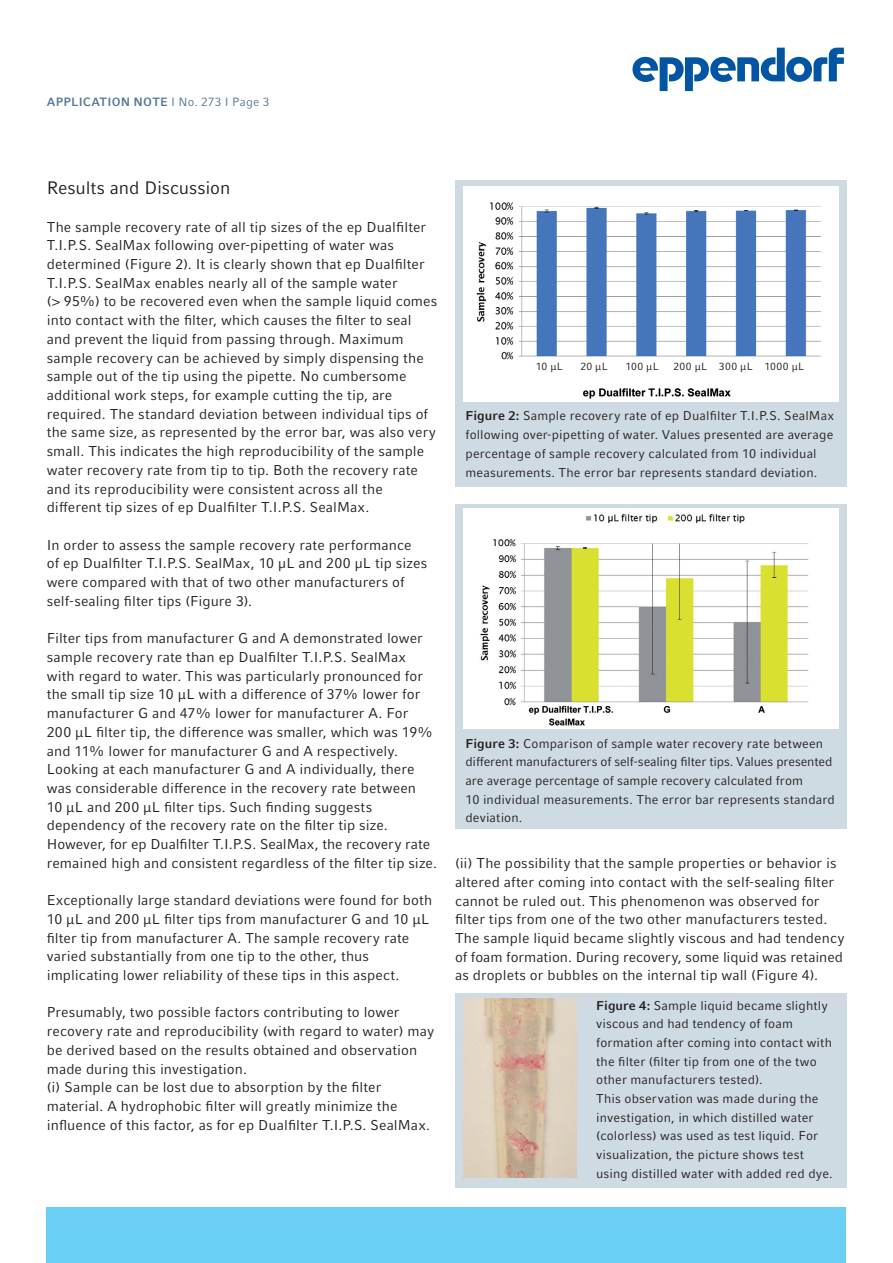
<style>
.page{position:relative;width:893px;height:1263px;background:#fff}
.page>*{position:absolute;margin:0;border:0;box-sizing:border-box;transform-origin:0 0}
.t1{font:18px "Compatil Factfor Eppendorf";letter-spacing:-.005em;color:#231f20}
.t2{font:14.25px/18.8px "Compatil Factfor Eppendorf";letter-spacing:.005em;color:#231f20}
.t3{font:12.75px/18.8px "Compatil Factfor Eppendorf";letter-spacing:.01em;color:#231f20}
.t4{font:700 12px "Compatil Factfor Eppendorf";letter-spacing:.015em;color:#567898}
.t5{font:10.5px "Compatil Factfor Eppendorf";letter-spacing:.04em;color:#231f20}
.s1{font-weight:400}
.s2{font-family:"Compatil Fact LT Com"}
.s3{font-weight:700}
</style>
<div class="page">
<svg style="left:632px;top:48px;width:212px;height:43px"></svg>
<div style="left:47px;top:1208px;width:799px;height:55px;background:#6bcff6"></div>
<div style="left:455px;top:180px;width:391px;height:306px;background:#cfdbe2"></div>
<img style="left:463px;top:186px;width:375px;height:216px">
<div style="left:455px;top:504px;width:391px;height:324px;background:#cfdbe2"></div>
<img style="left:463px;top:508px;width:375px;height:221px">
<div style="left:455px;top:993px;width:391px;height:195px;background:#cfdbe2"></div>
<img style="left:463px;top:999px;width:113px;height:179px">
<p class="t4" style="left:47px;top:95px;width:224px">APPLICATION NOTE <span class="s1">I No. 273 I Page 3</span></p>
<p class="t1" style="left:47px;top:177px;width:185px">Results and Discussion</p>
<p class="t2" style="left:47px;top:217px;width:392px">The sample recovery rate of all tip sizes of the ep Dualfilter T.I.P.S. SealMax following over-pipetting of water was determined (Figure 2). It is clearly shown that ep Dualfilter T.I.P.S. SealMax enables nearly all of the sample water<br>(&gt; 95%) to be recovered even when the sample liquid comes into contact with the filter, which causes the filter to seal and prevent the liquid from passing through. Maximum sample recovery can be achieved by simply dispensing the sample out of the tip using the pipette. No cumbersome additional work steps, for example cutting the tip, are required. The standard deviation between individual tips of the same size, as represented by the error bar, was also very small. This indicates the high reproducibility of the sample water recovery rate from tip to tip. Both the recovery rate and its reproducibility were consistent across all the different tip sizes of ep Dualfilter T.I.P.S. SealMax.</p>
<p class="t2" style="left:47px;top:535px;width:382px">In order to assess the sample recovery rate performance of ep Dualfilter T.I.P.S. SealMax, 10 <span class="s2">μ</span>L and 200 <span class="s2">μ</span>L tip sizes were compared with that of two other manufacturers of self-sealing filter tips (Figure 3).</p>
<p class="t2" style="left:47px;top:629px;width:392px">Filter tips from manufacturer G and A demonstrated lower sample recovery rate than ep Dualfilter T.I.P.S. SealMax with regard to water. This was particularly pronounced for the small tip size 10 µL with a difference of 37% lower for manufacturer G and 47% lower for manufacturer A. For<br>200 µL filter tip, the difference was smaller, which was 19% and 11% lower for manufacturer G and A respectively.<br>Looking at each manufacturer G and A individually, there was considerable difference in the recovery rate between<br>10 µL and 200 µL filter tips. Such finding suggests dependency of the recovery rate on the filter tip size.<br>However, for ep Dualfilter T.I.P.S. SealMax, the recovery rate remained high and consistent regardless of the filter tip size.</p>
<p class="t2" style="left:47px;top:891px;width:387px">Exceptionally large standard deviations were found for both 10 µL and 200 µL filter tips from manufacturer G and 10 µL filter tip from manufacturer A. The sample recovery rate varied substantially from one tip to the other, thus implicating lower reliability of these tips in this aspect.</p>
<p class="t2" style="left:47px;top:1003px;width:389px">Presumably, two possible factors contributing to lower recovery rate and reproducibility (with regard to water) may be derived based on the results obtained and observation made during this investigation.<br>(i) Sample can be lost due to absorption by the filter material. A hydrophobic filter will greatly minimize the influence of this factor, as for ep Dualfilter T.I.P.S. SealMax.</p>
<p class="t5" style="left:536px;top:360px;width:29px">10 μL</p>
<p class="t5" style="left:580px;top:360px;width:29px">20 μL</p>
<p class="t5" style="left:625px;top:360px;width:35px">100 μL</p>
<p class="t5" style="left:673px;top:360px;width:132px">200 μL 300 μL 1000 μL</p>
<p class="t3" style="left:465px;top:407px;width:370px"><span class="s3">Figure 2:</span> Sample recovery rate of ep Dualfilter T.I.P.S. SealMax following over-pipetting of water. Values presented are average percentage of sample recovery calculated from 10 individual measurements. The error bar represents standard deviation.</p>
<p class="t3" style="left:465px;top:734px;width:371px"><span class="s3">Figure 3:</span> Comparison of sample water recovery rate between different manufacturers of self-sealing filter tips. Values presented are average percentage of sample recovery calculated from<br>10 individual measurements. The error bar represents standard deviation.</p>
<p class="t2" style="left:455px;top:854px;width:391px">(ii) The possibility that the sample properties or behavior is altered after coming into contact with the self-sealing filter cannot be ruled out. This phenomenon was observed for filter tips from one of the two other manufacturers tested.<br>The sample liquid became slightly viscous and had tendency of foam formation. During recovery, some liquid was retained as droplets or bubbles on the internal tip wall (Figure 4).</p>
<p class="t3" style="left:596px;top:996px;width:238px"><span class="s3">Figure 4:</span> Sample liquid became slightly viscous and had tendency of foam formation after coming into contact with the filter (filter tip from one of the two other manufacturers tested).<br>This observation was made during the investigation, in which distilled water (colorless) was used as test liquid. For visualization, the picture shows test using distilled water with added red dye.</p>
</div>
